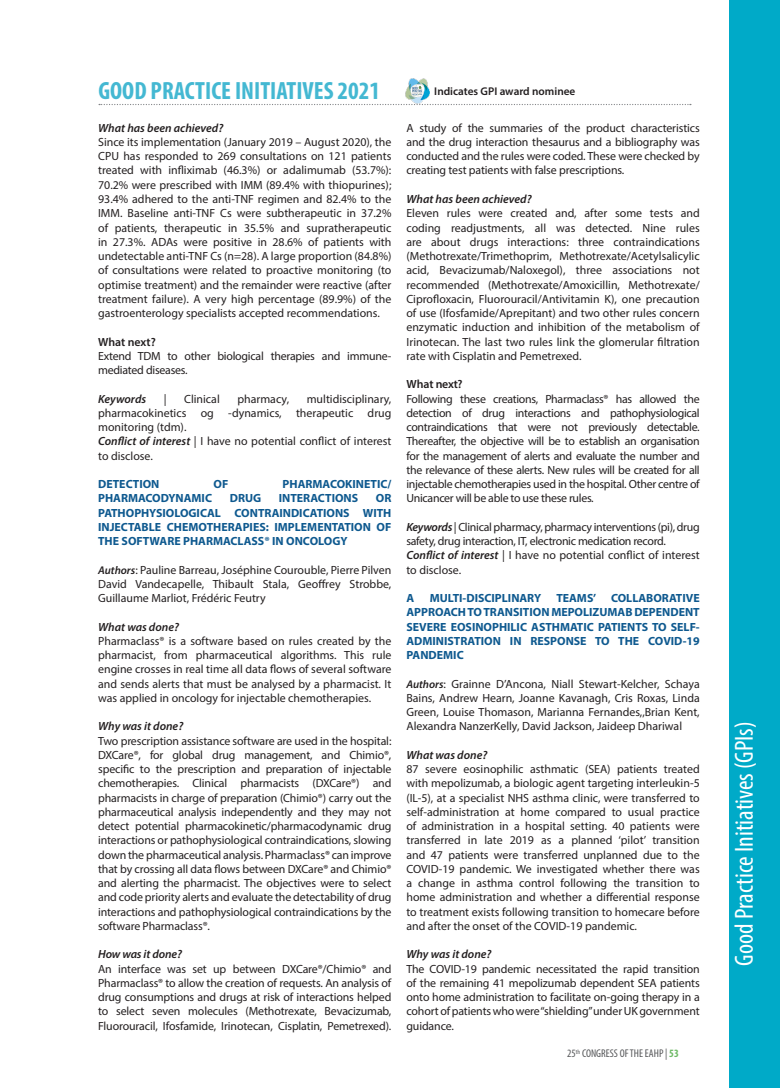
<style>
.page{position:relative;width:780px;height:1088px;background:#fff}
.page>*{position:absolute;margin:0;border:0;box-sizing:border-box;transform-origin:0 0}
.t1{font:condensed 26.25px "Myriad Pro";color:#fff}
.t2{font:700 condensed 25px "Myriad Pro";color:#44b8d2}
.t3{font:11.88px/14.2px "Myriad Pro";letter-spacing:-.005em;color:#231f20;text-align:justify}
.t4{font:700 11.88px/14.2px "Myriad Pro";color:#0e598f;text-align:justify}
.t5{font:italic 600 11.88px "Myriad Pro";color:#231f20}
.t6{font:11.88px/14.2px "Myriad Pro";letter-spacing:-.025em;color:#231f20}
.t7{font:600 11.88px "Myriad Pro";letter-spacing:-.005em;color:#231f20}
.t8{font:condensed 11.25px "Myriad Pro";color:#57585a}
.t9{font:600 11.25px "Myriad Pro";color:#231f20}
.s1{font-weight:600;font-style:italic}
.s2{font-weight:600;font-style:italic;font-size:11.25px}
.s3{font-weight:700;color:#6eba66}
</style>
<div class="page">
<div style="left:729px;top:0;width:51px;height:1088px;background:#00aac8"></div>
<svg style="left:99px;top:104px;width:592px;height:1px"></svg>
<img style="left:405px;top:78px;width:25px;height:25px">
<p class="t2" style="left:98px;top:75px;width:283px">GOOD PRACTICE INITIATIVES 2021</p>
<p class="t9" style="left:434px;top:84px;width:143px">Indicates GPI award nominee</p>
<p class="t5" style="left:98px;top:120px;width:127px">What has been achieved?</p>
<p class="t3" style="left:98px;top:135px;width:295px">Since its implementation (January 2019 – August 2020), the CPU has responded to 269 consultations on 121 patients treated with infliximab (46.3%) or adalimumab (53.7%):<br>70.2% were prescribed with IMM (89.4% with thiopurines); 93.4% adhered to the anti-TNF regimen and 82.4% to the IMM. Baseline anti-TNF Cs were subtherapeutic in 37.2% of patients, therapeutic in 35.5% and supratherapeutic in 27.3%. ADAs were positive in 28.6% of patients with undetectable anti-TNF Cs (n=28). A large proportion (84.8%) of consultations were related to proactive monitoring (to optimise treatment) and the remainder were reactive (after treatment failure). A very high percentage (89.9%) of the gastroenterology specialists accepted recommendations.</p>
<p class="t7" style="left:98px;top:334px;width:59px">What next?</p>
<p class="t3" style="left:98px;top:348px;width:295px">Extend TDM to other biological therapies and immune&shy;mediated diseases.</p>
<p class="t5" style="left:98px;top:391px;width:50px">Keywords</p>
<p class="t3" style="left:164px;top:391px;width:4px">|</p>
<p class="t3" style="left:184px;top:391px;width:37px">Clinical</p>
<p class="t3" style="left:237px;top:391px;width:53px">pharmacy,</p>
<p class="t3" style="left:406px;top:120px;width:295px">A study of the summaries of the product characteristics and the drug interaction thesaurus and a bibliography was conducted and the rules were coded. These were checked by creating test patients with false prescriptions.</p>
<p class="t5" style="left:406px;top:191px;width:127px">What has been achieved?</p>
<p class="t3" style="left:406px;top:206px;width:295px">Eleven rules were created and, after some tests and coding readjustments, all was detected. Nine rules are about drugs interactions: three contraindications (Methotrexate/Trimethoprim, Methotrexate/Acetylsalicylic acid, Bevacizumab/Naloxegol), three associations not recommended (Methotrexate/Amoxicillin, Methotrexate/ Ciprofloxacin, Fluorouracil/Antivitamin K), one precaution of use (Ifosfamide/Aprepitant) and two other rules concern enzymatic induction and inhibition of the metabolism of Irinotecan. The last two rules link the glomerular filtration rate with Cisplatin and Pemetrexed.</p>
<p class="t7" style="left:406px;top:377px;width:58px">What next?</p>
<p class="t3" style="left:406px;top:391px;width:295px">Following these creations, Pharmaclass® has allowed the detection of drug interactions and pathophysiological contraindications that were not previously detectable.<br>Thereafter, the objective will be to establish an organisation for the management of alerts and evaluate the number and the relevance of these alerts. New rules will be created for all injectable chemotherapies used in the hospital. Other centre of Unicancer will be able to use these rules.</p>
<p class="t6" style="left:406px;top:519px;width:295px"><span class="s1">Keywords</span> | Clinical pharmacy, pharmacy interventions (pi), drug safety, drug interaction, IT, electronic medication record.</p>
<p class="t3" style="left:406px;top:548px;width:295px"><span class="s1">Conflict of interest</span> | I have no potential conflict of interest to disclose.</p>
<p class="t4" style="left:406px;top:590px;width:9px">A</p>
<p class="t4" style="left:429px;top:590px;width:113px">MULTI-DISCIPLINARY</p>
<p class="t3" style="left:98px;top:391px;width:295px;text-indent:208px">multidisciplinary, pharmacokinetics og -dynamics, therapeutic drug monitoring (tdm).</p>
<p class="t3" style="left:98px;top:434px;width:295px"><span class="s1">Conflict of interest</span> | I have no potential conflict of interest to disclose.</p>
<p class="t4" style="left:98px;top:476px;width:63px">DETECTION</p>
<p class="t4" style="left:214px;top:476px;width:16px">OF</p>
<p class="t4" style="left:282px;top:476px;width:110px">PHARMACOKINETIC/</p>
<p class="t4" style="left:98px;top:491px;width:115px">PHARMACODYNAMIC</p>
<p class="t4" style="left:230px;top:491px;width:33px">DRUG</p>
<p class="t4" style="left:279px;top:491px;width:81px">INTERACTIONS</p>
<p class="t4" style="left:98px;top:491px;width:295px;text-indent:278px">OR PATHOPHYSIOLOGICAL CONTRAINDICATIONS WITH INJECTABLE CHEMOTHERAPIES: IMPLEMENTATION OF THE SOFTWARE PHARMACLASS® IN ONCOLOGY</p>
<p class="t3" style="left:98px;top:562px;width:295px"><span class="s2">Authors</span>: Pauline Barreau, Joséphine Courouble, Pierre Pilven</p>
<p class="t3" style="left:98px;top:576px;width:295px">David Vandecapelle, Thibault Stala, Geoffrey Strobbe,<br>Guillaume Marliot, Frédéric Feutry</p>
<p class="t5" style="left:98px;top:619px;width:82px">What was done?</p>
<p class="t3" style="left:98px;top:633px;width:295px">Pharmaclass® is a software based on rules created by the pharmacist, from pharmaceutical algorithms. This rule engine crosses in real time all data flows of several software and sends alerts that must be analysed by a pharmacist. It was applied in oncology for injectable chemotherapies.</p>
<p class="t5" style="left:98px;top:719px;width:87px">Why was it done?</p>
<p class="t3" style="left:98px;top:733px;width:295px">Two prescription assistance software are used in the hospital:<br>DXCare®, for global drug management, and Chimio®, specific to the prescription and preparation of injectable chemotherapies. Clinical pharmacists (DXCare®) and pharmacists in charge of preparation (Chimio®) carry out the pharmaceutical analysis independently and they may not detect potential pharmacokinetic/pharmacodynamic drug interactions or pathophysiological contraindications, slowing down the pharmaceutical analysis. Pharmaclass® can improve that by crossing all data flows between DXCare® and Chimio® and alerting the pharmacist. The objectives were to select and code priority alerts and evaluate the detectability of drug interactions and pathophysiological contraindications by the software Pharmaclass®.</p>
<p class="t5" style="left:98px;top:947px;width:85px">How was it done?</p>
<p class="t3" style="left:98px;top:961px;width:295px">An interface was set up between DXCare®/Chimio® and Pharmaclass® to allow the creation of requests. An analysis of drug consumptions and drugs at risk of interactions helped to select seven molecules (Methotrexate, Bevacizumab, Fluorouracil, Ifosfamide, Irinotecan, Cisplatin, Pemetrexed).</p>
<p class="t4" style="left:406px;top:590px;width:295px;text-indent:150px">TEAMS’ COLLABORATIVE APPROACH TO TRANSITION MEPOLIZUMAB DEPENDENT SEVERE EOSINOPHILIC ASTHMATIC PATIENTS TO SELF-ADMINISTRATION IN RESPONSE TO THE COVID-19<br>PANDEMIC</p>
<p class="t3" style="left:406px;top:676px;width:295px"><span class="s2">Authors</span>: Grainne D’Ancona, Niall Stewart-Kelcher, Schaya Bains, Andrew Hearn, Joanne Kavanagh, Cris Roxas, Linda Green, Louise Thomason, Marianna Fernandes,,Brian Kent, Alexandra NanzerKelly, David Jackson, Jaideep Dhariwal</p>
<p class="t5" style="left:406px;top:747px;width:82px">What was done?</p>
<p class="t3" style="left:406px;top:762px;width:295px">87 severe eosinophilic asthmatic (SEA) patients treated with mepolizumab, a biologic agent targeting interleukin-5 (IL-5), at a specialist NHS asthma clinic, were transferred to self-administration at home compared to usual practice of administration in a hospital setting. 40 patients were transferred in late 2019 as a planned ‘pilot’ transition and 47 patients were transferred unplanned due to the COVID-19 pandemic. We investigated whether there was a change in asthma control following the transition to home administration and whether a differential response to treatment exists following transition to homecare before and after the onset of the COVID-19 pandemic.</p>
<p class="t5" style="left:406px;top:947px;width:87px">Why was it done?</p>
<p class="t3" style="left:406px;top:961px;width:295px">The COVID-19 pandemic necessitated the rapid transition of the remaining 41 mepolizumab dependent SEA patients onto home administration to facilitate on-going therapy in a cohort of patients who were “shielding” under UK government guidance.</p>
<p class="t8" style="left:567px;top:1047px;width:113px">25<sup>th</sup> CONGRESS OF THE EAHP | <span class="s3">53</span></p>
<h1 class="t1" style="left:728px;top:966px;width:246px;rotate:-90deg">Good Practice Initiatives (GPIs)</h1>
</div>
